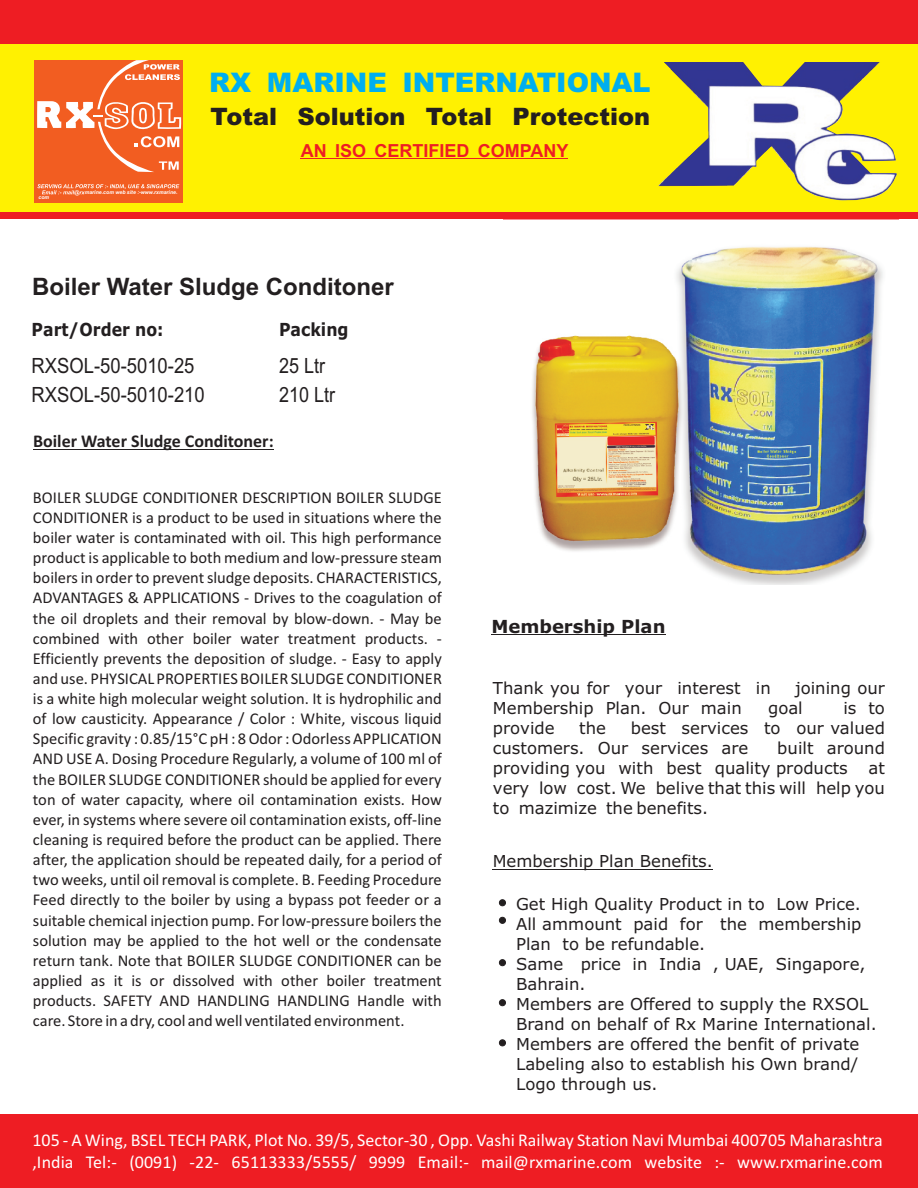
<style>
.page{position:relative;width:918px;height:1188px;background:#fff}
.page>*{position:absolute;margin:0;border:0;box-sizing:border-box;transform-origin:0 0}
.t1{font:900 27px "Arial";color:#00aeef}
.t2{font:900 24px "Arial";color:#231f20}
.t3{font:700 24px "Arial";color:#231f20}
.t4{font:21px/28.7px "Arial";color:#231f20;scale:.88 1}
.t5{font:21px/28.7px "Arial";color:#231f20;scale:.86 1}
.t6{font:18px/21.9px "Calibri";color:#fff}
.t7{font:700 18px "Calibri";color:#231f20}
.t8{font:700 18px "Arial";color:#ee1d23}
.t9{font:700 18px "Verdana";color:#231f20}
.t10{font:700 18px "Verdana";color:#231f20;scale:.87 1}
.t11{font:700 18px "Verdana";color:#231f20;scale:.88 1}
.t12{font:16.5px/20.1px "Calibri";color:#231f20;text-align:justify}
.t13{font:16.5px/20.1px "Verdana";color:#231f20}
.t14{font:italic 700 5.25px "Arial";color:#fff}
</style>
<div class="page">
<div style="left:0;top:44px;width:918px;height:168px;background:#fff101"></div>
<img style="left:659px;top:63px;width:238px;height:137px">
<div style="left:0;top:1114px;width:918px;height:74px;background:#ee1d23"></div>
<div style="left:35px;top:60px;width:148px;height:143px;background:#f25d21"></div>
<svg style="left:37px;top:60px;width:144px;height:135px"></svg>
<hr style="left:301px;top:158px;width:267px;height:1px;background:#ee1d23">
<div style="left:0;top:1px;width:918px;height:43px;background:#ee1d23"></div>
<div style="left:0;top:213px;width:918px;height:6px;background:#ee1d23"></div>
<hr style="left:33px;top:449px;width:236px;height:1px;background:#231f20">
<img style="left:504px;top:219px;width:394px;height:366px">
<hr style="left:491px;top:634px;width:174px;height:1px;background:#231f20">
<hr style="left:493px;top:869px;width:220px;height:1px;background:#231f20">
<div style="left:499px;top:900px;width:7px;height:6px;background:#231f20;border:1px solid #231f20;border-radius:50%"></div>
<div style="left:499px;top:917px;width:7px;height:7px;background:#231f20;border:1px solid #231f20;border-radius:50%"></div>
<div style="left:499px;top:959px;width:7px;height:7px;background:#231f20;border:1px solid #231f20;border-radius:50%"></div>
<div style="left:499px;top:999px;width:7px;height:7px;background:#231f20;border:1px solid #231f20;border-radius:50%"></div>
<div style="left:499px;top:1040px;width:7px;height:6px;background:#231f20;border:1px solid #231f20;border-radius:50%"></div>
<h1 class="t1" style="left:209px;top:73px;width:443px">RX MARINE INTERNATIONAL</h1>
<h2 class="t2" style="left:211px;top:108px;width:441px">Total Solution Total Protection</h2>
<p class="t14" style="left:38px;top:195px;width:12px">com</p>
<p class="t14" style="left:85px;top:190px;width:94px">marine.com web site :-www.rxmarine.</p>
<p class="t8" style="left:301px;top:143px;width:269px">AN ISO CERTIFIED COMPANY</p>
<h2 class="t3" style="left:32px;top:278px;width:363px">Boiler Water Sludge Conditoner</h2>
<p class="t10" style="left:32px;top:323px;width:153px">Part/Order no:</p>
<p class="t11" style="left:279px;top:323px;width:81px">Packing</p>
<p class="t4" style="left:32px;top:353px;width:198px">RXSOL-50-5010-25<br>RXSOL-50-5010-210</p>
<p class="t5" style="left:279px;top:353px;width:67px">25 Ltr<br>210 Ltr</p>
<p class="t7" style="left:33px;top:434px;width:242px">Boiler Water Sludge Conditoner:</p>
<p class="t12" style="left:33px;top:488px;width:411px">BOILER SLUDGE CONDITIONER DESCRIPTION BOILER SLUDGE CONDITIONER is a product to be used in situations where the boiler water is contaminated with oil. This high performance product is applicable to both medium and low-pressure steam boilers in order to prevent sludge deposits. CHARACTERISTICS, ADVANTAGES &amp; APPLICATIONS - Drives to the coagulation of the oil droplets and their removal by blow-down. - May be combined with other boiler water treatment products. - Efficiently prevents the deposition of sludge. - Easy to apply and use. PHYSICAL PROPERTIES BOILER SLUDGE CONDITIONER is a white high molecular weight solution. It is hydrophilic and of low causticity. Appearance / Color : White, viscous liquid Specific gravity : 0.85/15°C pH : 8 Odor : Odorless APPLICATION AND USE A. Dosing Procedure Regularly, a volume of 100 ml of the BOILER SLUDGE CONDITIONER should be applied for every ton of water capacity, where oil contamination exists. How ever, in systems where severe oil contamination exists, off-line cleaning is required before the product can be applied. There after, the application should be repeated daily, for a period of two weeks, until oil removal is complete. B. Feeding Procedure Feed directly to the boiler by using a bypass pot feeder or a suitable chemical injection pump. For low-pressure boilers the solution may be applied to the hot well or the condensate return tank. Note that BOILER SLUDGE CONDITIONER can be applied as it is or dissolved with other boiler treatment products. SAFETY AND HANDLING HANDLING Handle with care. Store in a dry, cool and well ventilated environment.</p>
<p class="t9" style="left:491px;top:619px;width:176px">Membership Plan</p>
<p class="t13" style="left:493px;top:679px;width:279px">Thank you for your interest in</p>
<p class="t13" style="left:795px;top:679px;width:91px">joining our</p>
<p class="t13" style="left:493px;top:699px;width:250px">Membership Plan. Our main</p>
<p class="t13" style="left:768px;top:699px;width:36px">goal</p>
<p class="t13" style="left:843px;top:699px;width:43px">is to</p>
<p class="t13" style="left:493px;top:719px;width:63px">provide</p>
<p class="t13" style="left:579px;top:719px;width:28px">the</p>
<p class="t13" style="left:493px;top:719px;width:394px;text-indent:138px">best services to our valued customers. Our services are</p>
<p class="t13" style="left:493px;top:739px;width:394px;text-indent:284px">built around providing you with best quality products</p>
<p class="t13" style="left:493px;top:759px;width:394px;text-align:justify;text-indent:376px">at very low cost. We belive that this will help you to mazimize the benefits.</p>
<p class="t13" style="left:493px;top:853px;width:222px">Membership Plan Benefits.</p>
<p class="t13" style="left:516px;top:895px;width:362px">Get High Quality Product in to Low Price.<br>All ammount paid for the membership<br>Plan to be refundable.<br>Same price in India , UAE, Singapore,<br>Bahrain.<br>Members are Offered to supply the RXSOL<br>Brand on behalf of Rx Marine International.<br>Members are offered the benfit of private<br>Labeling also to establish his Own brand/<br>Logo through us.</p>
<p class="t6" style="left:32px;top:1130px;width:852px">105 - A Wing, BSEL TECH PARK, Plot No. 39/5, Sector-30 , Opp. Vashi Railway Station Navi Mumbai 400705 Maharashtra ,India Tel:- (0091) -22- 65113333/5555/ 9999 Email:- mail@rxmarine.com website :- www.rxmarine.com</p>
</div>
